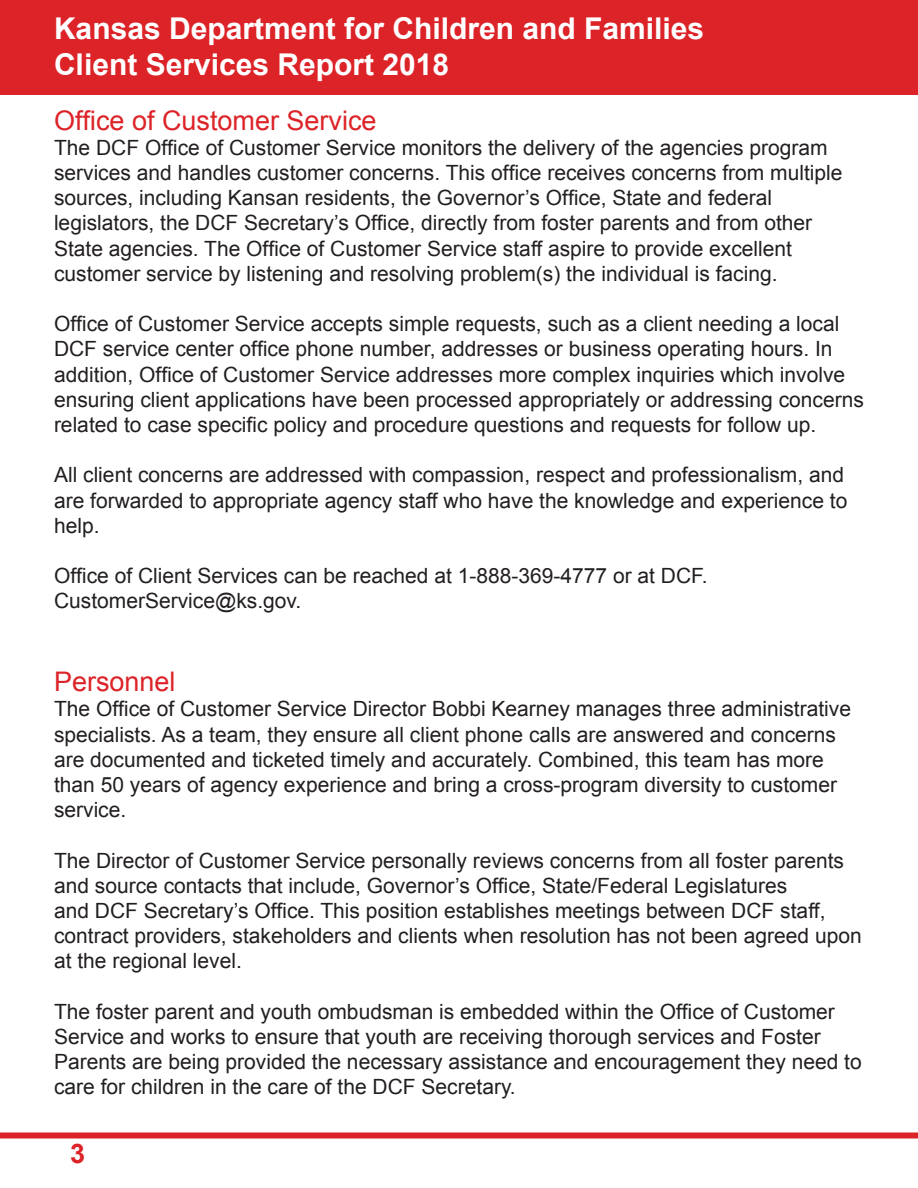
<style>
.page{position:relative;width:918px;height:1188px;background:#fff}
.page>*{position:absolute;margin:0;border:0;box-sizing:border-box;transform-origin:0 0}
.t1{font:700 30px/36px "Arial";color:#fff}
.t2{font:27px "Arial";color:#dc2328}
.t3{font:700 27px "Arial";color:#dc2328}
.t4{font:21px/25.2px "Arial";color:#231f20}
</style>
<div class="page">
<div style="left:0;top:0;width:918px;height:94px;background:#dc2328"></div>
<div style="left:0;top:1132px;width:918px;height:6px;background:#dc2328"></div>
<h1 class="t1" style="left:54px;top:11px;width:652px">Kansas Department for Children and Families<br>Client Services Report 2018</h1>
<h1 class="t2" style="left:54px;top:102px;width:324px">Office of Customer Service</h1>
<p class="t4" style="left:54px;top:135px;width:790px">The DCF Office of Customer Service monitors the delivery of the agencies program services and handles customer concerns. This office receives concerns from multiple sources, including Kansan residents, the Governor’s Office, State and federal legislators, the DCF Secretary’s Office, directly from foster parents and from other State agencies. The Office of Customer Service staff aspire to provide excellent customer service by listening and resolving problem(s) the individual is facing.</p>
<p class="t4" style="left:54px;top:311px;width:811px">Office of Customer Service accepts simple requests, such as a client needing a local DCF service center office phone number, addresses or business operating hours. In addition, Office of Customer Service addresses more complex inquiries which involve ensuring client applications have been processed appropriately or addressing concerns related to case specific policy and procedure questions and requests for follow up.</p>
<p class="t4" style="left:54px;top:463px;width:795px">All client concerns are addressed with compassion, respect and professionalism, and are forwarded to appropriate agency staff who have the knowledge and experience to help.</p>
<p class="t4" style="left:54px;top:563px;width:655px">Office of Client Services can be reached at 1-888-369-4777 or at DCF.<br>CustomerService@ks.gov.</p>
<h1 class="t2" style="left:54px;top:664px;width:123px">Personnel</h1>
<p class="t4" style="left:54px;top:697px;width:799px">The Office of Customer Service Director Bobbi Kearney manages three administrative specialists. As a team, they ensure all client phone calls are answered and concerns are documented and ticketed timely and accurately. Combined, this team has more than 50 years of agency experience and bring a cross-program diversity to customer service.</p>
<p class="t4" style="left:54px;top:848px;width:809px">The Director of Customer Service personally reviews concerns from all foster parents and source contacts that include, Governor’s Office, State/Federal Legislatures<br>and DCF Secretary’s Office. This position establishes meetings between DCF staff, contract providers, stakeholders and clients when resolution has not been agreed upon at the regional level.</p>
<p class="t4" style="left:54px;top:999px;width:809px">The foster parent and youth ombudsman is embedded within the Office of Customer Service and works to ensure that youth are receiving thorough services and Foster Parents are being provided the necessary assistance and encouragement they need to care for children in the care of the DCF Secretary.</p>
<p class="t3" style="left:70px;top:1136px;width:17px">3</p>
</div>
